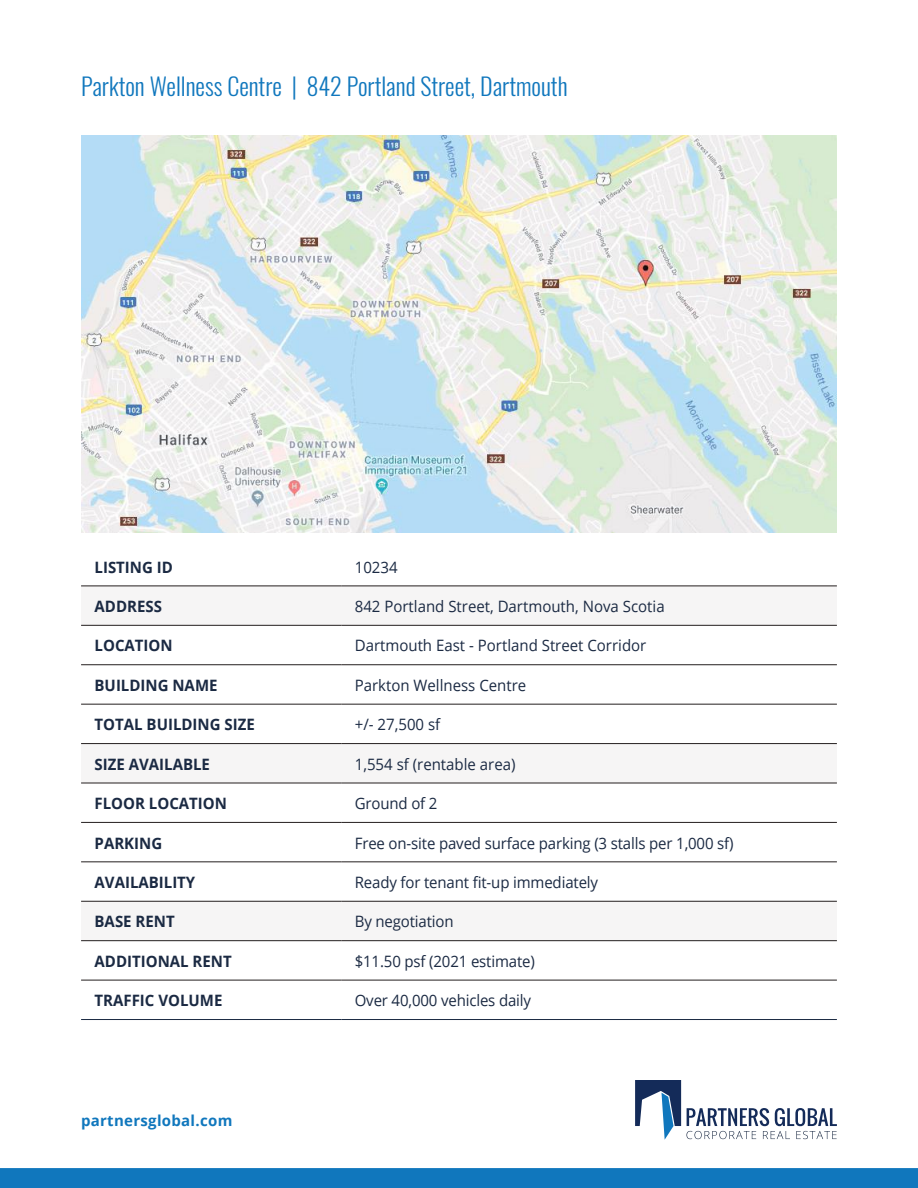
<style>
.page{position:relative;width:918px;height:1188px;background:#fff}
.page>*{position:absolute;margin:0;border:0;box-sizing:border-box;transform-origin:0 0}
.t1{font:300 24px "Oswald";color:#1077bd}
.t2{font:15.75px "Open Sans";letter-spacing:-.01em;color:#1b2a43;scale:.96 1}
.t3{font:700 15.75px "Open Sans";color:#1b2a43;scale:.96 1}
.t4{font:700 15px "Open Sans";letter-spacing:.02em;color:#1077bd}
</style>
<div class="page">
<div style="left:0;top:1168px;width:918px;height:20px;background:#1077bd"></div>
<svg style="left:635px;top:1080px;width:202px;height:60px"></svg>
<img style="left:81px;top:135px;width:756px;height:397px">
<svg style="left:81px;top:624px;width:756px;height:277px"></svg>
<hr style="left:81px;top:625px;width:260px;height:1px;background:#241f1f">
<hr style="left:341px;top:625px;width:496px;height:1px;background:#241f1f">
<hr style="left:81px;top:664px;width:260px;height:1px;background:#241f1f">
<hr style="left:341px;top:664px;width:496px;height:1px;background:#241f1f">
<hr style="left:81px;top:704px;width:260px;height:1px;background:#241f1f">
<hr style="left:341px;top:704px;width:496px;height:1px;background:#241f1f">
<hr style="left:81px;top:743px;width:260px;height:1px;background:#241f1f">
<hr style="left:341px;top:743px;width:496px;height:1px;background:#241f1f">
<hr style="left:81px;top:783px;width:260px;height:1px;background:#241f1f">
<hr style="left:341px;top:783px;width:496px;height:1px;background:#241f1f">
<hr style="left:81px;top:822px;width:260px;height:1px;background:#241f1f">
<hr style="left:341px;top:822px;width:496px;height:1px;background:#241f1f">
<hr style="left:81px;top:862px;width:260px;height:1px;background:#241f1f">
<hr style="left:341px;top:862px;width:496px;height:1px;background:#241f1f">
<hr style="left:81px;top:901px;width:260px;height:1px;background:#241f1f">
<hr style="left:341px;top:901px;width:496px;height:1px;background:#241f1f">
<hr style="left:81px;top:940px;width:260px;height:1px;background:#241f1f">
<hr style="left:341px;top:940px;width:496px;height:1px;background:#241f1f">
<hr style="left:81px;top:980px;width:260px;height:1px;background:#241f1f">
<hr style="left:341px;top:980px;width:496px;height:1px;background:#241f1f">
<hr style="left:81px;top:1019px;width:260px;height:1px;background:#1b2a43">
<hr style="left:341px;top:1019px;width:496px;height:1px;background:#1b2a43">
<hr style="left:81px;top:586px;width:260px;height:1px;background:#241f1f">
<hr style="left:341px;top:586px;width:496px;height:1px;background:#241f1f">
<h1 class="t1" style="left:81px;top:65px;width:488px">Parkton Wellness Centre | 842 Portland Street, Dartmouth</h1>
<p class="t3" style="left:95px;top:556px;width:83px">LISTING ID</p>
<p class="t2" style="left:355px;top:556px;width:46px">10234</p>
<p class="t3" style="left:95px;top:595px;width:72px">ADDRESS</p>
<p class="t2" style="left:355px;top:595px;width:324px">842 Portland Street, Dartmouth, Nova Scotia</p>
<p class="t3" style="left:95px;top:635px;width:83px">LOCATION</p>
<p class="t2" style="left:355px;top:635px;width:305px">Dartmouth East - Portland Street Corridor</p>
<p class="t3" style="left:95px;top:674px;width:130px">BUILDING NAME</p>
<p class="t2" style="left:355px;top:674px;width:180px">Parkton Wellness Centre</p>
<p class="t3" style="left:95px;top:713px;width:168px">TOTAL BUILDING SIZE</p>
<p class="t2" style="left:355px;top:714px;width:91px">+/- 27,500 sf</p>
<p class="t3" style="left:95px;top:753px;width:122px">SIZE AVAILABLE</p>
<p class="t2" style="left:355px;top:753px;width:169px">1,554 sf (rentable area)</p>
<p class="t3" style="left:95px;top:792px;width:140px">FLOOR LOCATION</p>
<p class="t2" style="left:355px;top:793px;width:88px">Ground of 2</p>
<p class="t3" style="left:95px;top:832px;width:72px">PARKING</p>
<p class="t2" style="left:355px;top:832px;width:396px">Free on-site paved surface parking (3 stalls per 1,000 sf)</p>
<p class="t3" style="left:95px;top:871px;width:106px">AVAILABILITY</p>
<p class="t2" style="left:355px;top:871px;width:255px">Ready for tenant fit-up immediately</p>
<p class="t3" style="left:95px;top:910px;width:85px">BASE RENT</p>
<p class="t2" style="left:355px;top:911px;width:105px">By negotiation</p>
<p class="t3" style="left:95px;top:950px;width:144px">ADDITIONAL RENT</p>
<p class="t2" style="left:355px;top:950px;width:189px">$11.50 psf (2021 estimate)</p>
<p class="t3" style="left:95px;top:989px;width:135px">TRAFFIC VOLUME</p>
<p class="t2" style="left:355px;top:990px;width:185px">Over 40,000 vehicles daily</p>
<p class="t4" style="left:81px;top:1110px;width:153px">partnersglobal.com</p>
</div>
